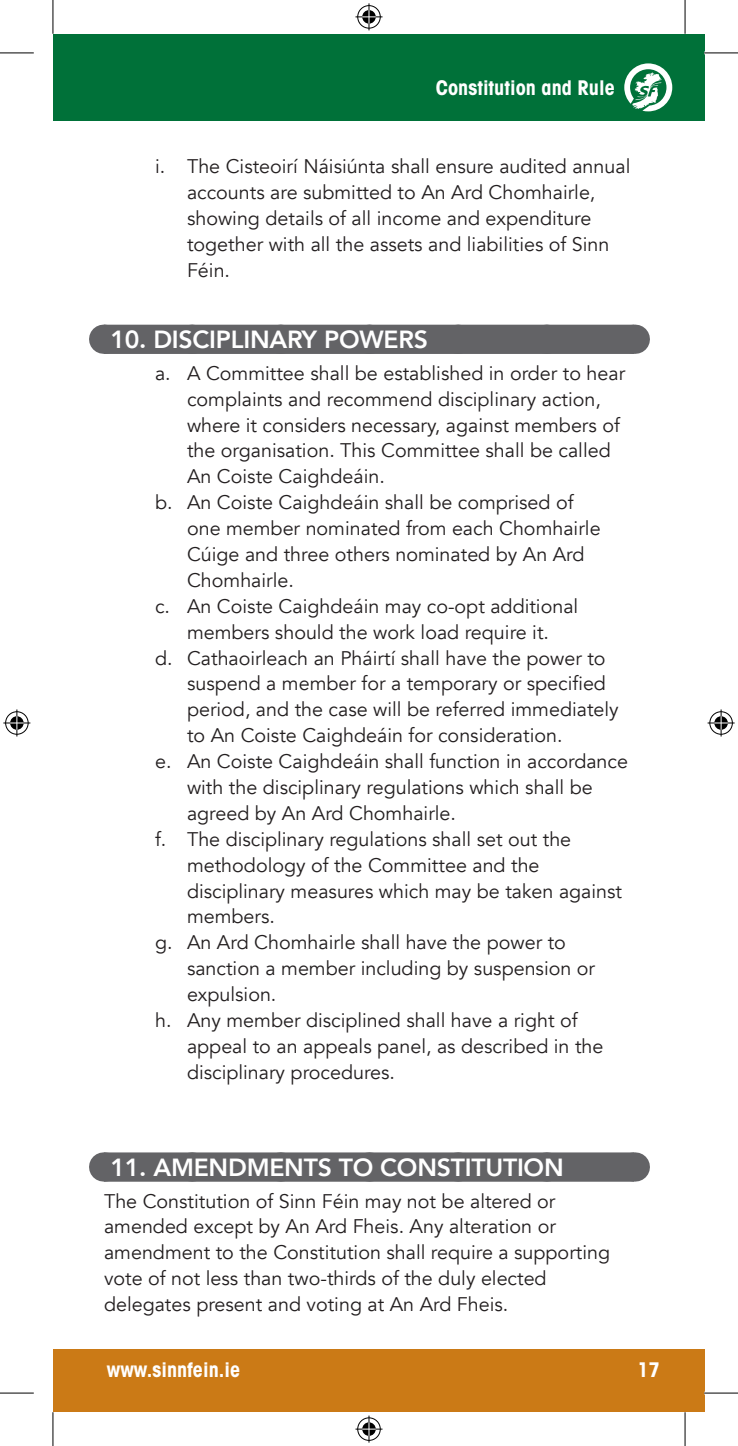
<style>
.page{position:relative;width:738px;height:1446px;background:#fff}
.page>*{position:absolute;margin:0;border:0;box-sizing:border-box;transform-origin:0 0}
.t1{font:800 24.75px "Avenir";letter-spacing:-.01em;color:#fff}
.t2{font:700 condensed 20.25px "Avant Garde";color:#fff}
.t3{font:19.8px/25.9px "Avenir";color:#231f20}
</style>
<div class="page">
<div style="left:53px;top:34px;width:650px;height:86px;background:#007139"></div>
<div style="left:53px;top:1349px;width:650px;height:62px;background:#cb7a16"></div>
<svg style="left:624px;top:63px;width:48px;height:48px"></svg>
<div style="left:104px;top:324px;width:529px;height:30px;background:#636366"></div>
<svg style="left:192px;top:324px;width:397px;height:1px"></svg>
<hr style="left:634px;top:324px;width:1px;height:30px;background:#636366">
<div style="left:104px;top:1152px;width:529px;height:29px;background:#636366"></div>
<svg style="left:192px;top:1152px;width:397px;height:1px"></svg>
<svg style="left:634px;top:1152px;width:1px;height:29px"></svg>
<hr style="left:0;top:53px;width:34px;height:1px;background:#000">
<hr style="left:703px;top:53px;width:34px;height:1px;background:#000">
<hr style="left:0;top:1392px;width:34px;height:1px;background:#000">
<hr style="left:703px;top:1392px;width:34px;height:1px;background:#000">
<hr style="left:53px;top:0;width:1px;height:34px;background:#000">
<hr style="left:53px;top:1411px;width:1px;height:34px;background:#000">
<hr style="left:684px;top:0;width:1px;height:34px;background:#000">
<hr style="left:684px;top:1411px;width:1px;height:34px;background:#000">
<svg style="left:355px;top:3px;width:27px;height:27px"></svg>
<svg style="left:355px;top:1415px;width:27px;height:27px"></svg>
<svg style="left:3px;top:709px;width:27px;height:27px"></svg>
<svg style="left:707px;top:709px;width:27px;height:27px"></svg>
<p class="t2" style="left:435px;top:75px;width:180px">Constitution and Rule</p>
<p class="t3" style="left:187px;top:154px;width:444px;text-indent:-32px">i. The Cisteoirí Náisiúnta shall ensure audited annual accounts are submitted to An Ard Chomhairle, showing details of all income and expenditure together with all the assets and liabilities of Sinn Féin.</p>
<p class="t1" style="left:110px;top:320px;width:319px">10. DISCIPLINARY POWERS</p>
<p class="t3" style="left:155px;top:360px;width:471px">a. A Committee shall be established in order to hear</p>
<p class="t3" style="left:187px;top:386px;width:415px">complaints and recommend disciplinary action,</p>
<p class="t3" style="left:187px;top:412px;width:434px">where it considers necessary, against members of</p>
<p class="t3" style="left:187px;top:438px;width:425px">the organisation. This Committee shall be called</p>
<p class="t3" style="left:187px;top:464px;width:199px">An Coiste Caighdeáin.</p>
<p class="t3" style="left:155px;top:490px;width:420px">b. An Coiste Caighdeáin shall be comprised of</p>
<p class="t3" style="left:187px;top:515px;width:415px">one member nominated from each Chomhairle</p>
<p class="t3" style="left:187px;top:541px;width:399px">Cúige and three others nominated by An Ard</p>
<p class="t3" style="left:187px;top:567px;width:108px">Chomhairle.</p>
<p class="t3" style="left:155px;top:593px;width:424px">c. An Coiste Caighdeáin may co-opt additional</p>
<p class="t3" style="left:187px;top:619px;width:363px">members should the work load require it.</p>
<p class="t3" style="left:155px;top:645px;width:452px">d. Cathaoirleach an Pháirtí shall have the power to</p>
<p class="t3" style="left:187px;top:671px;width:420px">suspend a member for a temporary or specified</p>
<p class="t3" style="left:187px;top:697px;width:433px">period, and the case will be referred immediately</p>
<p class="t3" style="left:187px;top:722px;width:377px">to An Coiste Caighdeáin for consideration.</p>
<p class="t3" style="left:155px;top:748px;width:474px">e. An Coiste Caighdeáin shall function in accordance</p>
<p class="t3" style="left:187px;top:774px;width:407px">with the disciplinary regulations which shall be</p>
<p class="t3" style="left:187px;top:800px;width:270px">agreed by An Ard Chomhairle.</p>
<p class="t3" style="left:155px;top:826px;width:417px">f. The disciplinary regulations shall set out the</p>
<p class="t3" style="left:187px;top:852px;width:354px">methodology of the Committee and the</p>
<p class="t3" style="left:187px;top:878px;width:436px">disciplinary measures which may be taken against</p>
<p class="t3" style="left:187px;top:903px;width:89px">members.</p>
<p class="t3" style="left:155px;top:929px;width:412px">g. An Ard Chomhairle shall have the power to</p>
<p class="t3" style="left:187px;top:955px;width:409px">sanction a member including by suspension or</p>
<p class="t3" style="left:187px;top:981px;width:91px">expulsion.</p>
<p class="t3" style="left:155px;top:1007px;width:424px">h. Any member disciplined shall have a right of</p>
<p class="t3" style="left:187px;top:1033px;width:418px">appeal to an appeals panel, as described in the</p>
<p class="t3" style="left:187px;top:1059px;width:209px">disciplinary procedures.</p>
<p class="t1" style="left:110px;top:1147px;width:454px">11. AMENDMENTS TO CONSTITUTION</p>
<p class="t3" style="left:104px;top:1187px;width:507px">The Constitution of Sinn Féin may not be altered or amended except by An Ard Fheis. Any alteration or amendment to the Constitution shall require a supporting vote of not less than two-thirds of the duly elected delegates present and voting at An Ard Fheis.</p>
<p class="t2" style="left:107px;top:1356px;width:135px">www.sinnfein.ie</p>
<p class="t2" style="left:637px;top:1356px;width:24px">17</p>
</div>
